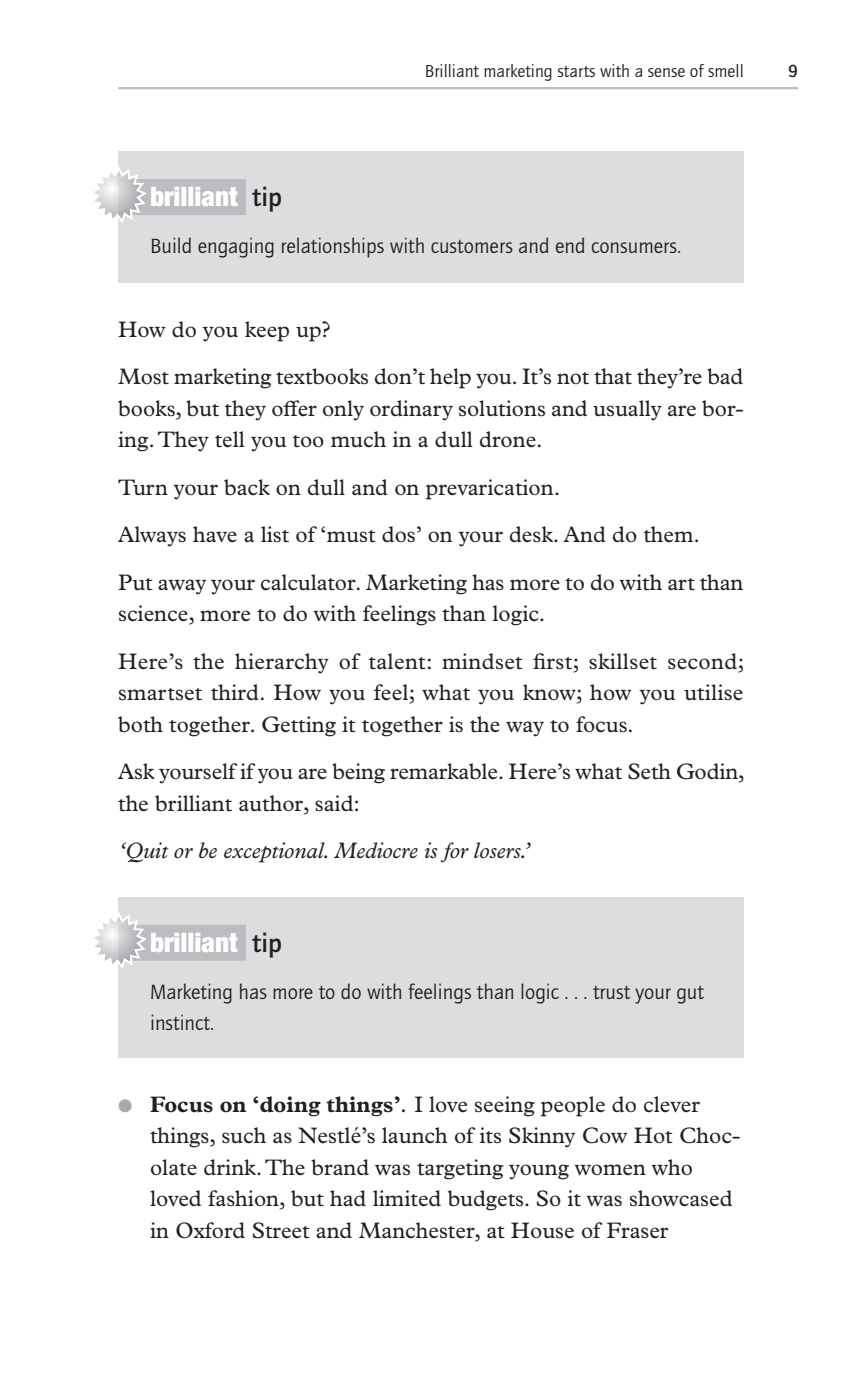
<style>
.page{position:relative;width:862px;height:1378px;background:#fff}
.page>*{position:absolute;margin:0;border:0;box-sizing:border-box;transform-origin:0 0}
.t1{font:900 condensed 27px "Helvetica Neue LTW1 G";color:#fff}
.t2{font:22.5px/31.5px "Plantin MT Pro";color:#231f20}
.t3{font:italic 22.5px "Plantin MT Pro";color:#231f20}
.t4{font:21.38px/31.5px "Quay Sans ITC Pro";color:#231f20}
.t5{font:18px "Quay Sans ITC Pro";color:#231f20}
.t6{font:500 18px "Quay Sans ITC Pro";color:#231f20}
.s1{font-family:"Quay Sans ITC Pro";font-weight:500;font-stretch:normal;color:#231f20}
.s2{color:#a8a9ad}
.s3{font-weight:700}
.s4{font-style:italic}
</style>
<div class="page">
<hr style="left:118px;top:87px;width:679px;height:2px;background:#bcbdc0">
<div style="left:118px;top:151px;width:625px;height:132px;background:#dcdddf"></div>
<div style="left:118px;top:179px;width:128px;height:36px;background:#bcbdc0"></div>
<svg style="left:94px;top:167px;width:53px;height:56px"></svg>
<div style="left:118px;top:897px;width:625px;height:161px;background:#dcdddf"></div>
<div style="left:118px;top:925px;width:128px;height:36px;background:#bcbdc0"></div>
<svg style="left:94px;top:913px;width:53px;height:56px"></svg>
<p class="t5" style="left:424px;top:61px;width:320px">Brilliant marketing starts with a sense of smell</p>
<p class="t6" style="left:787px;top:60px;width:11px">9</p>
<p class="t1" style="left:150px;top:181px;width:133px">brilliant <span class="s1">tip</span></p>
<p class="t4" style="left:150px;top:230px;width:532px">Build engaging relationships with customers and end consumers.</p>
<p class="t2" style="left:118px;top:306px;width:626px;line-height:47.5px">How do you keep up?<br>Most marketing textbooks don’t help you. It’s not that they’re bad</p>
<p class="t2" style="left:118px;top:393px;width:626px">books, but they ofer only ordinary solutions and usually are bor&shy;ing. They tell you too much in a dull drone.</p>
<p class="t2" style="left:118px;top:464px;width:626px;line-height:47.5px">Turn your back on dull and on prevarication.<br>Always have a list of ‘must dos’ on your desk. And do them.<br>Put away your calculator. Marketing has more to do with art than</p>
<p class="t2" style="left:118px;top:590px;width:627px;line-height:47.5px">science, more to do with feelings than logic.<br>Here’s the hierarchy of talent: mindset frst; skillset second;</p>
<p class="t2" style="left:118px;top:677px;width:626px">smartset third. How you feel; what you know; how you utilise both together. Getting it together is the way to focus.</p>
<p class="t2" style="left:118px;top:756px;width:627px">Ask yourself if you are being remarkable. Here’s what Seth Godin, the brilliant author, said:</p>
<p class="t3" style="left:118px;top:837px;width:413px">‘Quit or be exceptional. Mediocre is for losers.’</p>
<p class="t1" style="left:150px;top:926px;width:133px">brilliant <span class="s1">tip</span></p>
<p class="t4" style="left:150px;top:976px;width:555px">Marketing has more to do with feelings than logic . . . trust your gut instinct.</p>
<p class="t2" style="left:150px;top:1088px;width:591px;text-indent:-32px"><span class="s2">●</span> <span class="s3">Focus on ‘doing things’</span><span class="s4">.</span> I love seeing people do clever things, such as Nestlé’s launch of its Skinny Cow Hot Choc&shy;olate drink. The brand was targeting young women who loved fashion, but had limited budgets. So it was showcased in Oxford Street and Manchester, at House of Fraser</p>
</div>
